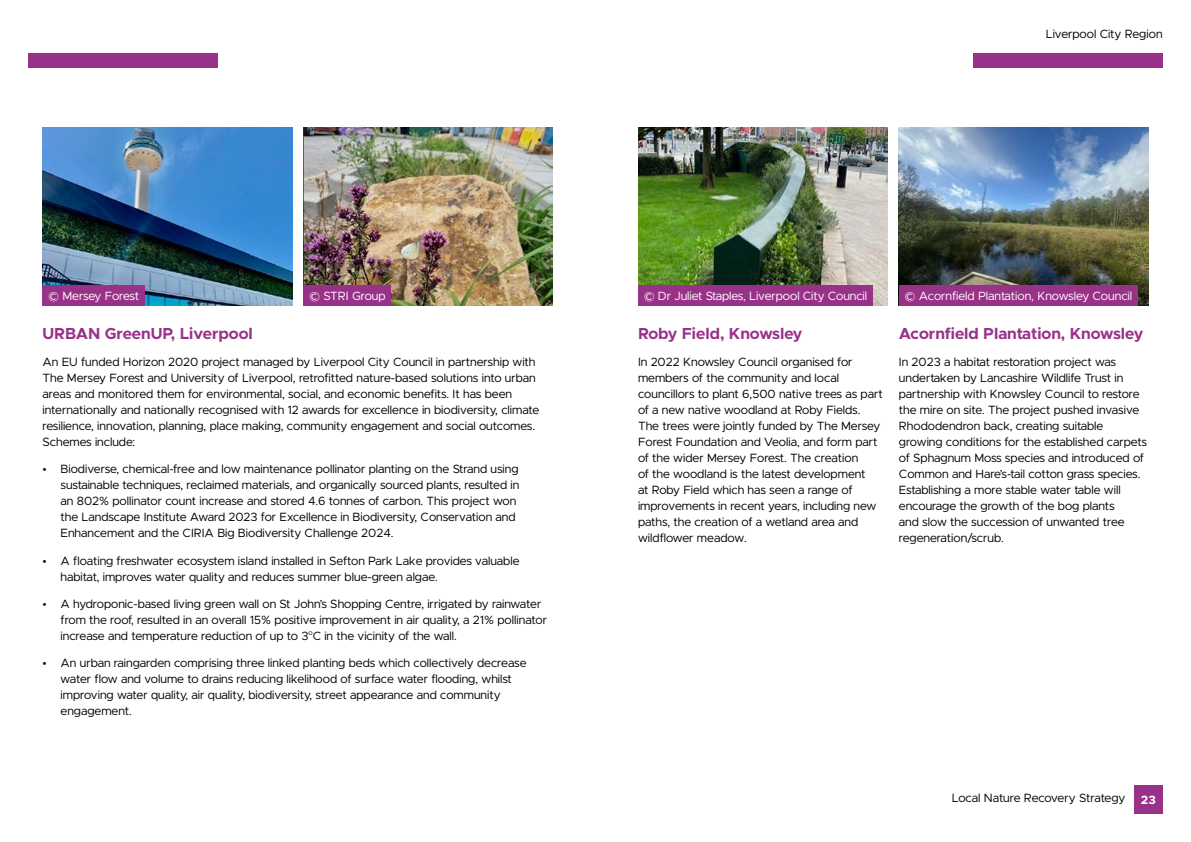
<style>
.page{position:relative;width:1191px;height:842px;background:#fff}
.page>*{position:absolute;margin:0;border:0;box-sizing:border-box;transform-origin:0 0}
.t1{font:700 16px "Metropolis";color:#993189}
.Sub_Headings{font:12px/16px "Metropolis";color:#000}
.t2{font:12px "Metropolis";letter-spacing:-.005em;color:#fff}
.t3{font:12px "Metropolis";letter-spacing:-.025em;color:#fff}
.t4{font:700 12px "Metropolis";color:#fff}
</style>
<div class="page">
<div style="left:973px;top:54px;width:189px;height:14px;background:#993189"></div>
<div style="left:28px;top:54px;width:189px;height:14px;background:#993189"></div>
<img style="left:638px;top:128px;width:249px;height:178px">
<img style="left:43px;top:128px;width:249px;height:178px">
<img style="left:899px;top:128px;width:249px;height:178px">
<img style="left:303px;top:128px;width:250px;height:178px">
<div style="left:638px;top:285px;width:234px;height:21px;background:#993189"></div>
<div style="left:43px;top:285px;width:102px;height:21px;background:#993189"></div>
<div style="left:899px;top:285px;width:238px;height:21px;background:#993189"></div>
<div style="left:303px;top:285px;width:88px;height:21px;background:#993189"></div>
<div style="left:1134px;top:785px;width:28px;height:29px;background:#993189"></div>
<p class="Sub_Headings" style="left:1046px;top:26px;width:118px">Liverpool City Region</p>
<p class="t3" style="left:48px;top:288px;width:92px">© Mersey Forest</p>
<p class="t2" style="left:309px;top:288px;width:78px">© STRI Group</p>
<p class="t2" style="left:643px;top:288px;width:225px">© Dr Juliet Staples, Liverpool City Council</p>
<p class="t2" style="left:904px;top:288px;width:229px">© Acornfield Plantation, Knowsley Council</p>
<p class="t1" style="left:43px;top:323px;width:212px">URBAN GreenUP, Liverpool</p>
<p class="Sub_Headings" style="left:43px;top:354px;width:498px">An EU funded Horizon 2020 project managed by Liverpool City Council in partnership with The Mersey Forest and University of Liverpool, retrofitted nature-based solutions into urban areas and monitored them for environmental, social, and economic benefits. It has been internationally and nationally recognised with 12 awards for excellence in biodiversity, climate resilience, innovation, planning, place making, community engagement and social outcomes.<br>Schemes include:</p>
<p class="Sub_Headings" style="left:61px;top:461px;width:460px;text-indent:-18px">• Biodiverse, chemical-free and low maintenance pollinator planting on the Strand using sustainable techniques, reclaimed materials, and organically sourced plants, resulted in an 802% pollinator count increase and stored 4.6 tonnes of carbon. This project won the Landscape Institute Award 2023 for Excellence in Biodiversity, Conservation and Enhancement and the CIRIA Big Biodiversity Challenge 2024.</p>
<p class="Sub_Headings" style="left:61px;top:553px;width:460px;text-indent:-18px">• A floating freshwater ecosystem island installed in Sefton Park Lake provides valuable habitat, improves water quality and reduces summer blue-green algae.</p>
<p class="Sub_Headings" style="left:61px;top:596px;width:488px;text-indent:-18px">• A hydroponic-based living green wall on St John’s Shopping Centre, irrigated by rainwater from the roof, resulted in an overall 15% positive improvement in air quality, a 21% pollinator increase and temperature reduction of up to 3<sup>o</sup>C in the vicinity of the wall.</p>
<p class="Sub_Headings" style="left:61px;top:655px;width:467px;text-indent:-18px">• An urban raingarden comprising three linked planting beds which collectively decrease water flow and volume to drains reducing likelihood of surface water flooding, whilst improving water quality, air quality, biodiversity, street appearance and community engagement.</p>
<p class="t1" style="left:638px;top:323px;width:166px">Roby Field, Knowsley</p>
<p class="Sub_Headings" style="left:638px;top:354px;width:246px">In 2022 Knowsley Council organised for members of the community and local councillors to plant 6,500 native trees as part of a new native woodland at Roby Fields.<br>The trees were jointly funded by The Mersey Forest Foundation and Veolia, and form part of the wider Mersey Forest. The creation<br>of the woodland is the latest development<br>at Roby Field which has seen a range of improvements in recent years, including new paths, the creation of a wetland area and wildflower meadow.</p>
<p class="t1" style="left:899px;top:323px;width:246px">Acornfield Plantation, Knowsley</p>
<p class="Sub_Headings" style="left:899px;top:354px;width:250px">In 2023 a habitat restoration project was undertaken by Lancashire Wildlife Trust in partnership with Knowsley Council to restore the mire on site. The project pushed invasive Rhododendron back, creating suitable growing conditions for the established carpets of Sphagnum Moss species and introduced of Common and Hare’s-tail cotton grass species.<br>Establishing a more stable water table will encourage the growth of the bog plants<br>and slow the succession of unwanted tree regeneration/scrub.</p>
<p class="Sub_Headings" style="left:951px;top:790px;width:175px">Local Nature Recovery Strategy</p>
<p class="t4" style="left:1141px;top:792px;width:17px">23</p>
</div>
